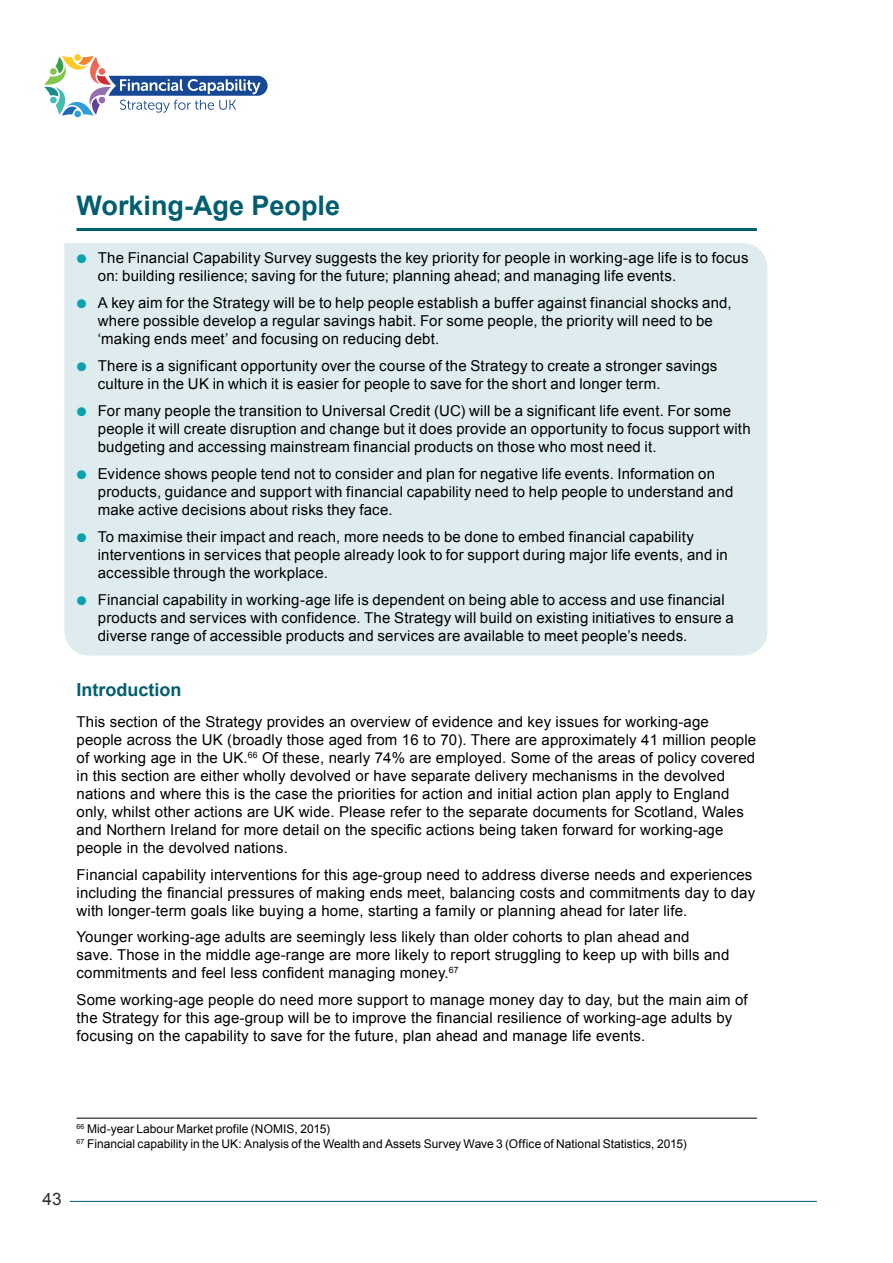
<style>
.page{position:relative;width:893px;height:1263px;background:#fff}
.page>*{position:absolute;margin:0;border:0;box-sizing:border-box;transform-origin:0 0}
.t1{font:700 27px "Arial";color:#005e6f}
.t2{font:700 18px "Arial";color:#005e6f}
.t3{font:17.1px "Arial";color:#2f2c29}
.t4{font:15px/18px "Arial";letter-spacing:.01em;color:#000}
.t5{font:12px/15px "Arial";color:#000}
.s1{font-family:"Proxima Nova";color:#0aa2ac}
</style>
<div class="page">
<div style="left:74px;top:111px;width:7px;height:6px;background:#329ed8;border-radius:50%"></div>
<svg style="left:44px;top:56px;width:224px;height:60px"></svg>
<hr style="left:70px;top:1201px;width:747px;height:1px;background:#005e6f">
<div style="left:64px;top:243px;width:703px;height:413px;background:#dfecef"></div>
<hr style="left:77px;top:228px;width:680px;height:3px;background:#005e6f">
<hr style="left:77px;top:1118px;width:680px;height:1px;background:#000">
<p class="t1" style="left:77px;top:188px;width:265px">Working-Age People</p>
<p class="t4" style="left:98px;top:249px;width:652px;text-indent:-21px"><span class="s1">●</span> The Financial Capability Survey suggests the key priority for people in working-age life is to focus on: building resilience; saving for the future; planning ahead; and managing life events.</p>
<p class="t4" style="left:98px;top:294px;width:635px;text-indent:-21px"><span class="s1">●</span> A key aim for the Strategy will be to help people establish a buffer against financial shocks and, where possible develop a regular savings habit. For some people, the priority will need to be ‘making ends meet’ and focusing on reducing debt.</p>
<p class="t4" style="left:98px;top:357px;width:621px;text-indent:-21px"><span class="s1">●</span> There is a significant opportunity over the course of the Strategy to create a stronger savings culture in the UK in which it is easier for people to save for the short and longer term.</p>
<p class="t4" style="left:98px;top:402px;width:654px;text-indent:-21px"><span class="s1">●</span> For many people the transition to Universal Credit (UC) will be a significant life event. For some people it will create disruption and change but it does provide an opportunity to focus support with budgeting and accessing mainstream financial products on those who most need it.</p>
<p class="t4" style="left:98px;top:465px;width:637px;text-indent:-21px"><span class="s1">●</span> Evidence shows people tend not to consider and plan for negative life events. Information on products, guidance and support with financial capability need to help people to understand and make active decisions about risks they face.</p>
<p class="t4" style="left:98px;top:528px;width:632px;text-indent:-21px"><span class="s1">●</span> To maximise their impact and reach, more needs to be done to embed financial capability interventions in services that people already look to for support during major life events, and in accessible through the workplace.</p>
<p class="t4" style="left:98px;top:591px;width:638px;text-indent:-21px"><span class="s1">●</span> Financial capability in working-age life is dependent on being able to access and use financial products and services with confidence. The Strategy will build on existing initiatives to ensure a diverse range of accessible products and services are available to meet people’s needs.</p>
<p class="t2" style="left:77px;top:678px;width:106px">Introduction</p>
<p class="t4" style="left:77px;top:713px;width:681px">This section of the Strategy provides an overview of evidence and key issues for working-age people across the UK (broadly those aged from 16 to 70). There are approximately 41 million people of working age in the UK.<sup>66</sup> Of these, nearly 74% are employed. Some of the areas of policy covered in this section are either wholly devolved or have separate delivery mechanisms in the devolved nations and where this is the case the priorities for action and initial action plan apply to England only, whilst other actions are UK wide. Please refer to the separate documents for Scotland, Wales and Northern Ireland for more detail on the specific actions being taken forward for working-age people in the devolved nations.</p>
<p class="t4" style="left:77px;top:865px;width:680px">Financial capability interventions for this age-group need to address diverse needs and experiences including the financial pressures of making ends meet, balancing costs and commitments day to day with longer-term goals like buying a home, starting a family or planning ahead for later life.</p>
<p class="t4" style="left:77px;top:928px;width:654px">Younger working-age adults are seemingly less likely than older cohorts to plan ahead and save. Those in the middle age-range are more likely to report struggling to keep up with bills and commitments and feel less confident managing money.<sup>67</sup></p>
<p class="t4" style="left:77px;top:990px;width:673px">Some working-age people do need more support to manage money day to day, but the main aim of the Strategy for this age-group will be to improve the financial resilience of working-age adults by focusing on the capability to save for the future, plan ahead and manage life events.</p>
<p class="t5" style="left:77px;top:1121px;width:612px"><sup>66</sup> Mid-year Labour Market profile (NOMIS, 2015)<br><sup>67</sup> Financial capability in the UK: Analysis of the Wealth and Assets Survey Wave 3 (Office of National Statistics, 2015)</p>
<p class="t3" style="left:43px;top:1188px;width:21px">43</p>
</div>
